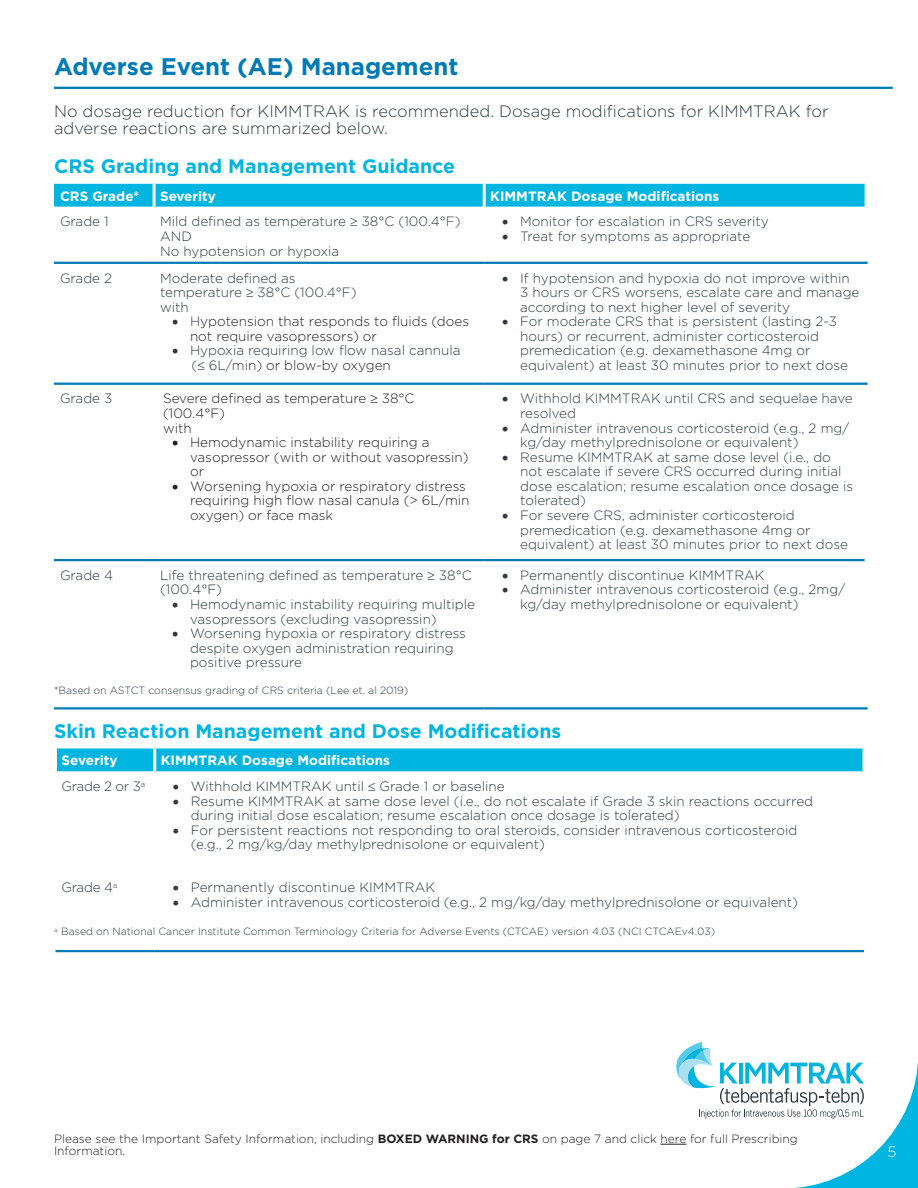
<style>
.page{position:relative;width:918px;height:1188px;background:#fff}
.page>*{position:absolute;margin:0;border:0;box-sizing:border-box;transform-origin:0 0}
.t1{font:700 24px "Gotham";color:#007bb6}
.t2{font:700 19.5px "Gotham";color:#00b5e0}
.t3{font:300 16.5px/17.9px "Gotham";color:#2f3b41}
.t4{font:300 15px "Gotham";color:#fff}
.t5{font:300 13.5px/14.5px "Gotham";color:#2f3b41}
.t6{font:300 13.5px/14.5px "Gotham";color:#231f20}
.t7{font:700 13.5px "Gotham";color:#fff}
.t8{font:300 12px/12px "Gotham";color:#231f20}
.t9{font:300 10.5px "Gotham";color:#2f3b41}
.s1{color:#2f3b41}
.s2{color:#231f20}
.s3{font-weight:700}
</style>
<div class="page">
<hr style="left:54px;top:87px;width:839px;height:2px;background:#007bb6">
<div style="left:54px;top:184px;width:811px;height:23px;background:#00b5e0"></div>
<hr style="left:153px;top:184px;width:3px;height:23px;background:#fff">
<hr style="left:483px;top:184px;width:3px;height:23px;background:#fff">
<hr style="left:54px;top:262px;width:100px;height:2px;background:#007bb6">
<hr style="left:154px;top:262px;width:330px;height:2px;background:#007bb6">
<hr style="left:484px;top:262px;width:384px;height:2px;background:#007bb6">
<hr style="left:54px;top:559px;width:100px;height:2px;background:#007bb6">
<hr style="left:154px;top:559px;width:330px;height:2px;background:#007bb6">
<hr style="left:484px;top:559px;width:381px;height:2px;background:#007bb6">
<hr style="left:54px;top:383px;width:100px;height:2px;background:#007bb6">
<hr style="left:154px;top:383px;width:330px;height:2px;background:#007bb6">
<hr style="left:484px;top:383px;width:384px;height:2px;background:#007bb6">
<hr style="left:54px;top:707px;width:100px;height:3px;background:#007bb6">
<hr style="left:154px;top:707px;width:330px;height:3px;background:#007bb6">
<hr style="left:484px;top:707px;width:384px;height:3px;background:#007bb6">
<div style="left:57px;top:748px;width:805px;height:23px;background:#00b5e0"></div>
<svg style="left:862px;top:748px;width:2px;height:23px"></svg>
<hr style="left:153px;top:748px;width:3px;height:23px;background:#fff">
<hr style="left:56px;top:950px;width:99px;height:2px;background:#007bb6">
<hr style="left:155px;top:950px;width:709px;height:2px;background:#007bb6">
<svg style="left:661px;top:1042px;width:257px;height:146px"></svg>
<h1 class="t1" style="left:54px;top:50px;width:406px">Adverse Event (AE) Management</h1>
<p class="t3" style="left:54px;top:101px;width:776px">No dosage reduction for KIMMTRAK is recommended. Dosage modifications for KIMMTRAK for adverse reactions are summarized below.</p>
<h2 class="t2" style="left:54px;top:153px;width:403px">CRS Grading and Management Guidance</h2>
<p class="t7" style="left:60px;top:187px;width:81px">CRS Grade*</p>
<p class="t7" style="left:160px;top:187px;width:57px">Severity</p>
<p class="t7" style="left:490px;top:187px;width:231px">KIMMTRAK Dosage Modifications</p>
<p class="t5" style="left:60px;top:214px;width:50px">Grade 1</p>
<p class="t5" style="left:160px;top:214px;width:302px">Mild defined as temperature ≥ 38°C (100.4°F)<br>AND<br>No hypotension or hypoxia</p>
<p class="t5" style="left:502px;top:214px;width:268px">• Monitor for escalation in CRS severity</p>
<p class="t5" style="left:502px;top:229px;width:250px">• Treat for symptoms as appropriate</p>
<p class="t5" style="left:60px;top:270px;width:54px">Grade 2</p>
<p class="t5" style="left:160px;top:270px;width:198px">Moderate defined as temperature ≥ 38°C (100.4°F) with</p>
<p class="t6" style="left:190px;top:314px;width:281px;text-indent:-18px"><span class="s1">• H</span>ypotension that responds to fluids (does not require vasopressors) or</p>
<p class="t5" style="left:192px;top:343px;width:270px;text-indent:-20px">• Hypoxia requiring low flow nasal cannula (≤ 6L/mi<span class="s2">n) or blow-by oxygen</span></p>
<p class="t5" style="left:60px;top:391px;width:54px">Grade 3</p>
<p class="t6" style="left:163px;top:391px;width:253px">Severe defined as temperature ≥ 38°C (100.4°F)<br>with</p>
<p class="t6" style="left:190px;top:435px;width:280px;text-indent:-18px">• Hemodynamic instability requiring a vasopressor (with or without vasopressin) or</p>
<p class="t6" style="left:190px;top:479px;width:281px;text-indent:-18px">• Worsening hypoxia or respiratory distress requiring high flow nasal canula (&gt; 6L/min oxygen) or face mask</p>
<p class="t5" style="left:60px;top:567px;width:55px">Grade 4</p>
<p class="t5" style="left:160px;top:567px;width:313px">Life threatening defined as temperature ≥ 38°C (100.4°F)</p>
<p class="t5" style="left:190px;top:597px;width:287px;text-indent:-18px">• Hemodynamic instability requiring multiple vasopressors (excluding vasopressin)</p>
<p class="t5" style="left:190px;top:626px;width:277px;text-indent:-18px">• Worsening hypoxia or respiratory distress despite oxygen administration requiring positive pressure</p>
<p class="t9" style="left:54px;top:683px;width:356px">*Based on ASTCT consensus grading of CRS criteria (Lee et. al 2019)</p>
<p class="t5" style="left:520px;top:270px;width:341px;text-indent:-18px">• If hypotension and hypoxia do not improve within<br>3 hours or CRS worsens, escalate care and manage according to next higher level of severity</p>
<p class="t5" style="left:520px;top:314px;width:329px;text-indent:-18px">• For moderate CRS that is persistent (lasting 2-3 hours) or recurrent, administer corticosteroid premedication (e.g. dexamethasone 4mg or equivalent) at least 30 minutes prior to next dose</p>
<p class="t5" style="left:520px;top:391px;width:334px;text-indent:-18px">• Withhold KIMMTRAK until CRS and sequelae have resolved</p>
<p class="t5" style="left:520px;top:420px;width:330px;text-indent:-18px">• Administer intravenous corticosteroid (e.g., 2 mg/ kg/day methylprednisolone or equivalent)</p>
<p class="t5" style="left:520px;top:449px;width:335px;text-indent:-18px">• Resume KIMMTRAK at same dose level (i.e., do not escalate if severe CRS occurred during initial dose escalation; resume escalation once dosage is tolerated)</p>
<p class="t5" style="left:520px;top:508px;width:329px;text-indent:-18px">• For severe CRS, administer corticosteroid premedication (e.g. dexamethasone 4mg or equivalent) at least 30 minutes prior to next dose</p>
<p class="t5" style="left:502px;top:567px;width:264px">• Permanently discontinue KIMMTRAK</p>
<p class="t5" style="left:520px;top:582px;width:326px;text-indent:-18px">• Administer intravenous corticosteroid (e.g., 2mg/ kg/day methylprednisolone or equivalent)</p>
<h2 class="t2" style="left:54px;top:718px;width:509px">Skin Reaction Management and Dose Modifications</h2>
<p class="t7" style="left:62px;top:752px;width:57px">Severity</p>
<p class="t7" style="left:161px;top:752px;width:231px">KIMMTRAK Dosage Modifications</p>
<p class="t5" style="left:62px;top:779px;width:85px">Grade 2 or 3<sup>a</sup></p>
<p class="t5" style="left:173px;top:779px;width:333px">• Withhold KIMMTRAK until ≤ Grade 1 or baseline</p>
<p class="t5" style="left:191px;top:793px;width:624px;text-indent:-18px">• Resume KIMMTRAK at same dose level (i.e., do not escalate if Grade 3 skin reactions occurred during initial dose escalation; resume escalation once dosage is tolerated)</p>
<p class="t5" style="left:191px;top:822px;width:608px;text-indent:-18px">• For persistent reactions not responding to oral steroids, consider intravenous corticosteroid (e.g., 2 mg/kg/day methylprednisolone or equivalent)</p>
<p class="t5" style="left:62px;top:880px;width:57px">Grade 4<sup>a</sup></p>
<p class="t5" style="left:173px;top:880px;width:264px">• Permanently discontinue KIMMTRAK</p>
<p class="t5" style="left:173px;top:894px;width:627px">• Administer intravenous corticosteroid (e.g., 2 mg/kg/day methylprednisolone or equivalent)</p>
<p class="t9" style="left:54px;top:925px;width:663px"><sup>a</sup> Based on National Cancer Institute Common Terminology Criteria for Adverse Events (CTCAE) version 4.03 (NCI CTCAEv4.03)</p>
<p class="t8" style="left:54px;top:1132px;width:745px">Please see the Important Safety Information, including <span class="s3">BOXED WARNING for CRS</span> on page 7 and click here for full Prescribing<br>Information.</p>
<p class="t4" style="left:887px;top:1142px;width:11px">5</p>
</div>
